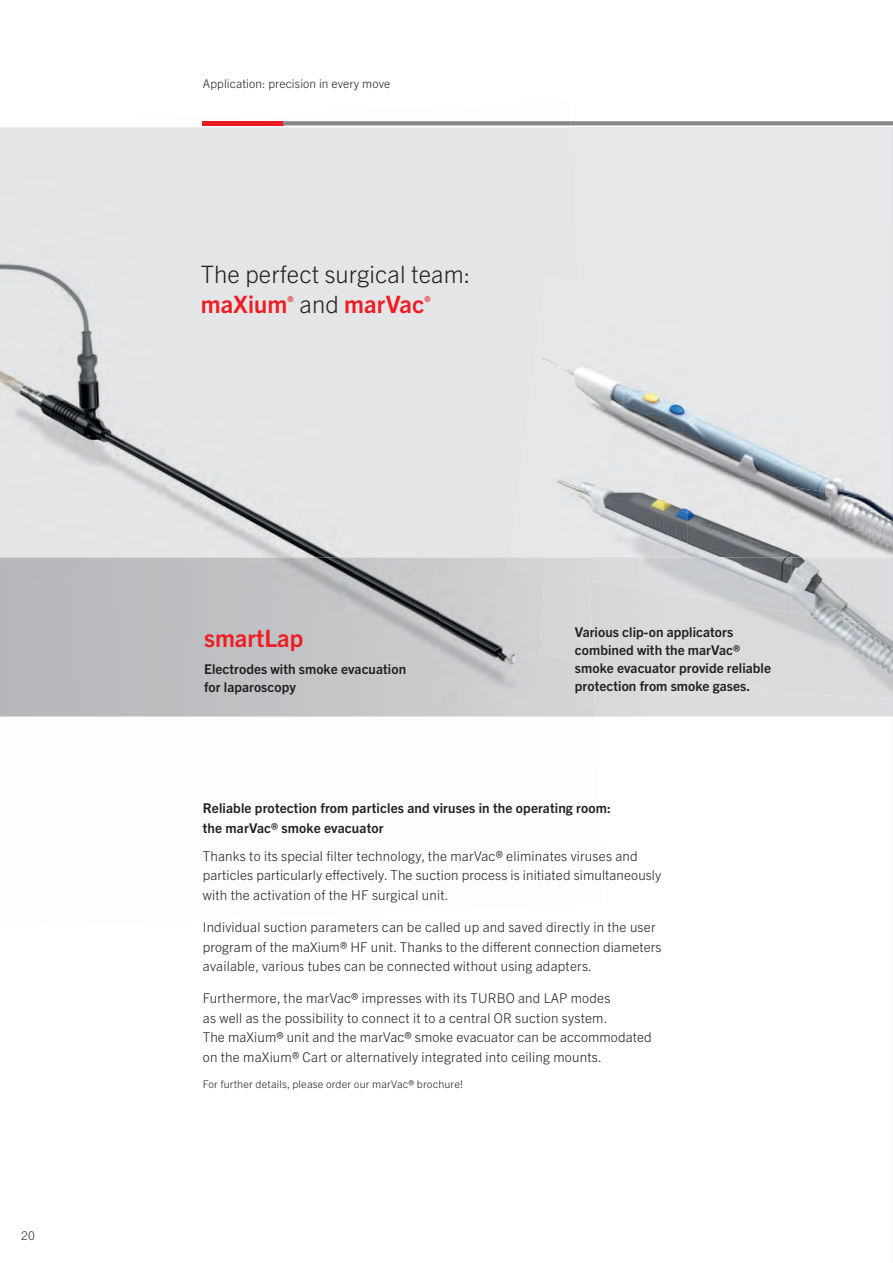
<style>
.page{position:relative;width:893px;height:1263px;background:#fff}
.page>*{position:absolute;margin:0;border:0;box-sizing:border-box;transform-origin:0 0}
.t1{font:300 24px/30px "Trade Gothic Next LT Pro";letter-spacing:.005em;color:#231f20}
.t2{font:700 24px "Trade Gothic Next LT Pro";color:#ee1d23}
.t3{font:300 13.5px/19.5px "Trade Gothic Next LT Pro";letter-spacing:.015em;color:#231f20}
.t4{font:700 13.5px/18px "Trade Gothic Next LT Pro";letter-spacing:.005em;color:#231f20}
.t5{font:300 12px "Trade Gothic Next LT Pro";letter-spacing:.01em;color:#231f20}
.t6{font:300 10.5px "Trade Gothic Next LT Pro";letter-spacing:.015em;color:#231f20}
.s1{font-weight:700;color:#ee1d23}
</style>
<div class="page">
<svg style="left:571px;top:121px;width:321px;height:4px"></svg>
<div style="left:0;top:128px;width:893px;height:429px;background:#e6e7e9"></div>
<div style="left:595px;top:694px;width:297px;height:22px;background:#dcdddf"></div>
<img style="left:602px;top:413px;width:80px;height:42px">
<img style="left:682px;top:413px;width:106px;height:58px">
<img style="left:788px;top:460px;width:56px;height:27px">
<img style="left:583px;top:368px;width:110px;height:45px">
<img style="left:802px;top:629px;width:90px;height:70px">
<img style="left:39px;top:557px;width:751px;height:1px">
<img style="left:590px;top:465px;width:98px;height:92px">
<img style="left:687px;top:471px;width:103px;height:86px">
<img style="left:790px;top:487px;width:102px;height:142px">
<img style="left:639px;top:558px;width:153px;height:55px">
<img style="left:892px;top:699px;width:1px;height:18px">
<img style="left:892px;top:504px;width:1px;height:195px">
<img style="left:0;top:121px;width:571px;height:7px">
<img style="left:203px;top:121px;width:368px;height:4px">
<img style="left:0;top:263px;width:106px;height:143px">
<img style="left:15px;top:406px;width:323px;height:151px">
<img style="left:0;top:558px;width:437px;height:158px">
<img style="left:437px;top:558px;width:158px;height:158px">
<img style="left:542px;top:358px;width:41px;height:34px">
<img style="left:508px;top:558px;width:37px;height:15px">
<div style="left:541px;top:573px;width:52px;height:90px;background:#d4d5d7"></div>
<img style="left:545px;top:480px;width:45px;height:101px">
<p class="t5" style="left:21px;top:1227px;width:15px">20</p>
<p class="t5" style="left:203px;top:75px;width:189px">Application: precision in every move</p>
<h1 class="t1" style="left:201px;top:258px;width:271px">The perfect surgical team: <span class="s1">maXium</span><sup>®</sup> and <span class="s1">marVac</span><sup>®</sup></h1>
<h1 class="t2" style="left:204px;top:621px;width:101px">smartLap</h1>
<p class="t4" style="left:204px;top:659px;width:204px">Electrodes with smoke evacuation for laparoscopy</p>
<p class="t4" style="left:575px;top:622px;width:198px">Various clip-on applicators combined with the marVac® smoke evacuator provide reliable protection from smoke gases.</p>
<p class="t4" style="left:203px;top:798px;width:410px;line-height:19.5px">Reliable protection from particles and viruses in the operating room: the marVac® smoke evacuator</p>
<p class="t3" style="left:203px;top:845px;width:460px">Thanks to its special filter technology, the marVac® eliminates viruses and particles particularly effectively. The suction process is initiated simultaneously with the activation of the HF surgical unit.</p>
<p class="t3" style="left:203px;top:917px;width:460px">Individual suction parameters can be called up and saved directly in the user program of the maXium® HF unit. Thanks to the different connection diameters available, various tubes can be connected without using adapters.</p>
<p class="t3" style="left:203px;top:988px;width:450px">Furthermore, the marVac® impresses with its TURBO and LAP modes<br>as well as the possibility to connect it to a central OR suction system.<br>The maXium® unit and the marVac® smoke evacuator can be accommodated on the maXium® Cart or alternatively integrated into ceiling mounts.</p>
<p class="t6" style="left:203px;top:1077px;width:262px">For further details, please order our marVac® brochure!</p>
</div>
